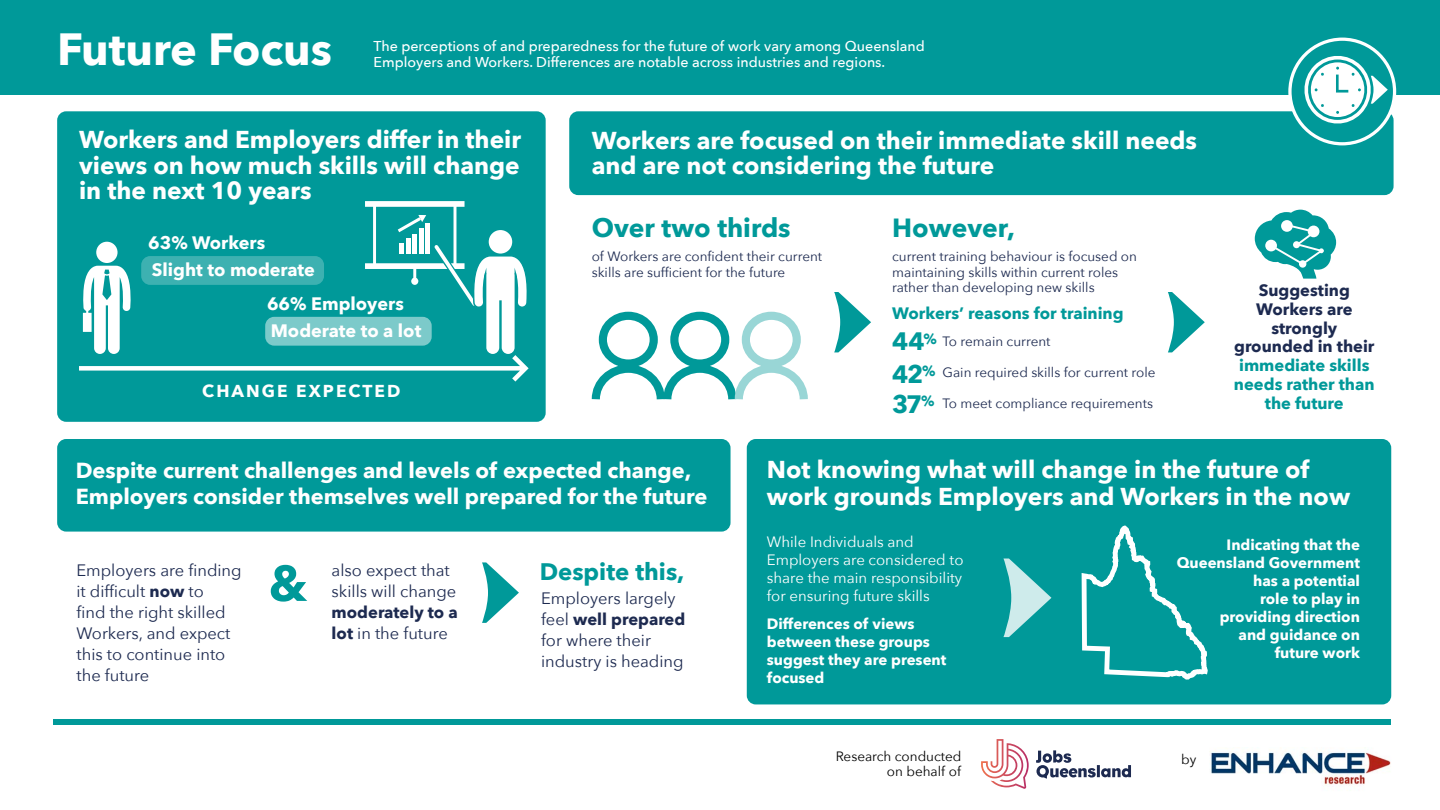
<style>
.page{position:relative;width:1440px;height:810px;background:#fff}
.page>*{position:absolute;margin:0;border:0;box-sizing:border-box;transform-origin:0 0}
.t1{font:700 45px "Avenir Next";color:#fff}
.t2{font:700 26.25px "Avenir Next";color:#099}
.t3{font:700 25.12px/32.3px "Avenir Next";color:#099}
.t4{font:700 24.38px/25.5px "Avenir Next";color:#fff}
.t5{font:700 23.85px "Avenir Next";color:#099}
.t6{font:700 21.75px/26.2px "Avenir Next";color:#fff}
.t7{font:700 18px "Avenir Next";color:#fff}
.t8{font:700 17.25px "Avenir Next";letter-spacing:.12em;color:#fff}
.t9{font:16.5px/21px "Avenir Next";color:#1d2a50}
.t10{font:700 16.5px/18.8px "Avenir Next";color:#1d2a50;text-align:center}
.t11{font:700 16.5px/18.8px "Avenir Next";color:#099;text-align:center}
.t12{font:700 15px/18px "Avenir Next";color:#fff;text-align:right}
.t13{font:15px/18px "Avenir Next";color:#fff}
.t14{font:500 14.25px/15.8px "Avenir Next";color:#fff}
.t15{font:13.5px/15.8px "Avenir Next";color:#1d2a50}
.t16{font:13.5px/15.8px "Avenir Next";color:#000;text-align:right}
.s1{font-weight:700}
.s2{font-weight:400}
</style>
<div class="page">
<img style="left:1212px;top:751px;width:179px;height:34px">
<div style="left:569px;top:111px;width:825px;height:84px;background:#099;border-radius:9px"></div>
<div style="left:0;top:0;width:1440px;height:94px;background:#099"></div>
<svg style="left:1290px;top:39px;width:105px;height:105px"></svg>
<div style="left:1288px;top:38px;width:108px;height:107px;border:3px solid #fff;border-radius:50%"></div>
<div style="left:54px;top:720px;width:1337px;height:5px;background:#099"></div>
<svg style="left:1301px;top:53px;width:87px;height:74px"></svg>
<div style="left:57px;top:111px;width:489px;height:311px;background:#099;border-radius:9px"></div>
<div style="left:57px;top:439px;width:674px;height:93px;background:#099;border-radius:9px"></div>
<div style="left:747px;top:439px;width:644px;height:265px;background:#099;border-radius:9px"></div>
<svg style="left:79px;top:201px;width:450px;height:181px"></svg>
<svg style="left:834px;top:292px;width:37px;height:60px"></svg>
<svg style="left:482px;top:562px;width:37px;height:61px"></svg>
<svg style="left:1168px;top:292px;width:37px;height:60px"></svg>
<svg style="left:591px;top:311px;width:217px;height:89px"></svg>
<svg style="left:1255px;top:210px;width:81px;height:69px"></svg>
<div style="left:1265px;top:240px;width:12px;height:11px;background:#fff;border-radius:50%"></div>
<svg style="left:271px;top:565px;width:36px;height:37px"></svg>
<svg style="left:981px;top:525px;width:231px;height:264px"></svg>
<h1 class="t1" style="left:57px;top:11px;width:276px">Future Focus</h1>
<p class="t14" style="left:374px;top:38px;width:553px">The perceptions of and preparedness for the future of work vary among Queensland<br>Employers and Workers. Differences are notable across industries and regions.</p>
<h3 class="t4" style="left:79px;top:127px;width:444px;text-align:justify">Workers and Employers differ in their views on how much skills will change in the next 10 years</h3>
<h3 class="t7" style="left:148px;top:227px;width:118px">63% Workers</h3>
<h3 class="t7" style="left:152px;top:254px;width:164px">Slight to moderate</h3>
<h3 class="t7" style="left:267px;top:288px;width:138px">66% Employers</h3>
<h3 class="t7" style="left:271px;top:315px;width:152px">Moderate to a lot</h3>
<p class="t8" style="left:202px;top:376px;width:200px">CHANGE EXPECTED</p>
<h3 class="t4" style="left:592px;top:127px;width:607px">Workers are focused on their immediate skill needs and are not considering the future</h3>
<h2 class="t2" style="left:592px;top:205px;width:200px">Over two thirds</h2>
<h2 class="t2" style="left:892px;top:205px;width:124px">However,</h2>
<p class="t15" style="left:592px;top:248px;width:232px">of Workers are confident their current skills are sufficient for the future</p>
<p class="t15" style="left:892px;top:248px;width:246px">current training behaviour is focused on maintaining skills within current roles rather than developing new skills</p>
<p class="t11" style="left:892px;top:304px;width:233px">Workers’ reasons for training</p>
<h3 class="t3" style="left:892px;top:325px;width:46px">44<sup>%<br></sup>42<sup>%</sup></h3>
<h3 class="t3" style="left:892px;top:387px;width:44px">37<sup>%</sup></h3>
<p class="t15" style="left:943px;top:333px;width:109px">To remain current</p>
<p class="t15" style="left:943px;top:364px;width:214px">Gain required skills for current role</p>
<p class="t15" style="left:943px;top:395px;width:212px">To meet compliance requirements</p>
<p class="t10" style="left:1234px;top:281px;width:142px">Suggesting<br>Workers are strongly grounded in their</p>
<p class="t11" style="left:1234px;top:356px;width:142px">immediate skills needs rather than the future</p>
<h3 class="t6" style="left:76px;top:457px;width:633px">Despite current challenges and levels of expected change,<br>Employers consider themselves well prepared for the future</h3>
<p class="t9" style="left:76px;top:559px;width:167px">Employers are finding it difficult <span class="s1">now</span> to<br>find the right skilled<br>Workers, and expect this to continue into the future</p>
<p class="t9" style="left:332px;top:559px;width:126px">also expect that skills will change</p>
<p class="t10" style="left:332px;top:601px;width:128px;line-height:21px;text-align:left">moderately to a lot <span class="s2">in the future</span></p>
<h3 class="t5" style="left:540px;top:551px;width:146px">Despite this,</h3>
<p class="t9" style="left:541px;top:587px;width:146px">Employers largely feel <span class="s1">well prepared </span>for where their industry is heading</p>
<h3 class="t4" style="left:767px;top:456px;width:585px;line-height:27px">Not knowing what will change in the future of work grounds Employers and Workers in the now</h3>
<p class="t12" style="left:1177px;top:536px;width:185px">Indicating that the<br>Queensland Government has a potential<br>role to play in<br>providing direction<br>and guidance on<br>future work</p>
<p class="t13" style="left:767px;top:532px;width:198px">While Individuals and<br>Employers are considered to share the main responsibility for ensuring future skills</p>
<p class="t12" style="left:767px;top:615px;width:181px;text-align:left">Differences of views between these groups suggest they are present focused</p>
<p class="t16" style="left:836px;top:747px;width:127px">Research conducted on behalf of</p>
<p class="t16" style="left:1181px;top:750px;width:17px">by</p>
</div>
